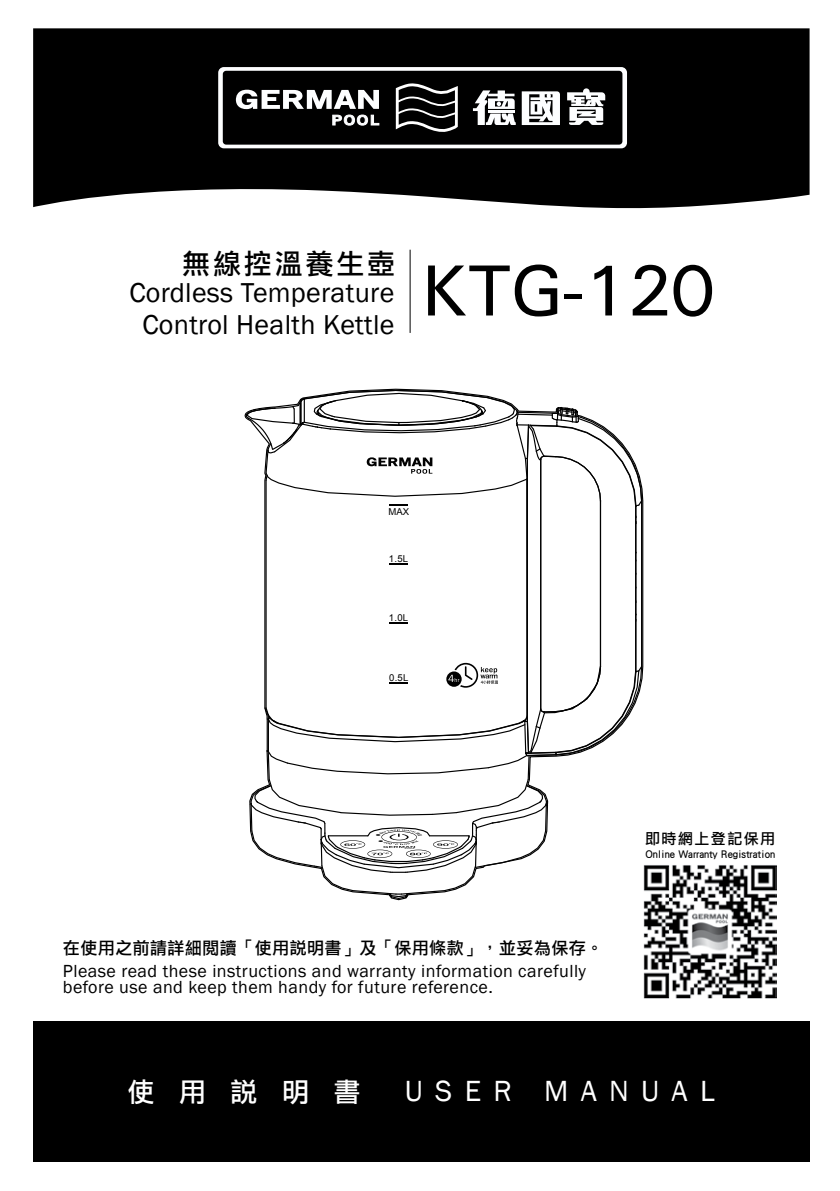
<style>
.page{position:relative;width:840px;height:1191px;background:#fff}
.page>*{position:absolute;margin:0;border:0;box-sizing:border-box;transform-origin:0 0}
.t1{font:500 72.4px "Univers";letter-spacing:-.03em;color:#000}
.t2{font:30px "Franklin Gothic";color:#fff}
.t3{font:28px/32px "Franklin Gothic";letter-spacing:.01em;color:#000;text-align:center}
.t4{font:28px "DF Li Hei Md HK BF";letter-spacing:.1em;color:#000}
.t5{font:27px "DF Li Hei Md HK BF";color:#fff}
.t6{font:18px/16px "Franklin Gothic";letter-spacing:.025em;color:#000}
.t7{font:17px "DF Li Hei Md HK BF";letter-spacing:.025em;color:#000}
.t8{font:15px "DF Li Hei Md HK BF";letter-spacing:.1em;color:#000}
.t9{font:11px "DF Li Hei Md HK BF";letter-spacing:-.01em;color:#000}
.t10{font:9.6px "Arial";letter-spacing:.025em;color:#000}
</style>
<div class="page">
<svg style="left:33px;top:28px;width:776px;height:180px;background:#131313"></svg>
<div style="left:33px;top:1020px;width:776px;height:141px;background:#000"></div>
<svg style="left:218px;top:67px;width:408px;height:81px"></svg>
<hr style="left:409px;top:250px;width:1px;height:83px;background:#000">
<hr style="left:526px;top:479px;width:1px;height:237px;background:#010101">
<hr style="left:599px;top:501px;width:1px;height:165px;background:#010101">
<hr style="left:540px;top:459px;width:1px;height:250px;background:#010101">
<svg style="left:245px;top:389px;width:397px;height:235px"></svg>
<svg style="left:249px;top:663px;width:393px;height:236px"></svg>
<img style="left:643px;top:865px;width:133px;height:133px">
<h3 class="t4" style="left:182px;top:250px;width:214px">無線控溫養生壺</h3>
<h3 class="t3" style="left:129px;top:277px;width:266px">Cordless Temperature<br>Control Health Kettle</h3>
<h1 class="t1" style="left:420px;top:244px;width:296px">KTG-120</h1>
<p class="t10" style="left:388px;top:505px;width:22px">MAX</p>
<p class="t10" style="left:389px;top:552px;width:21px">1.5L</p>
<p class="t10" style="left:389px;top:611px;width:21px">1.0L</p>
<p class="t10" style="left:389px;top:671px;width:21px">0.5L</p>
<p class="t8" style="left:644px;top:831px;width:131px">即時網上登記保用</p>
<p class="t9" style="left:645px;top:848px;width:131px">Online Warranty Registration</p>
<p class="t7" style="left:63px;top:939px;width:541px">在使用之前請詳細閱讀「使用說明書」及「保用條款」，並妥為保存。</p>
<p class="t6" style="left:63px;top:963px;width:524px">Please read these instructions and warranty information carefully before use and keep them handy for future reference.</p>
<h3 class="t5" style="left:127px;top:1077px;width:235px">使 用 說 明 書</h3>
<h2 class="t2" style="left:404px;top:1072px;width:311px">U S E R M A N U A L</h2>
</div>
